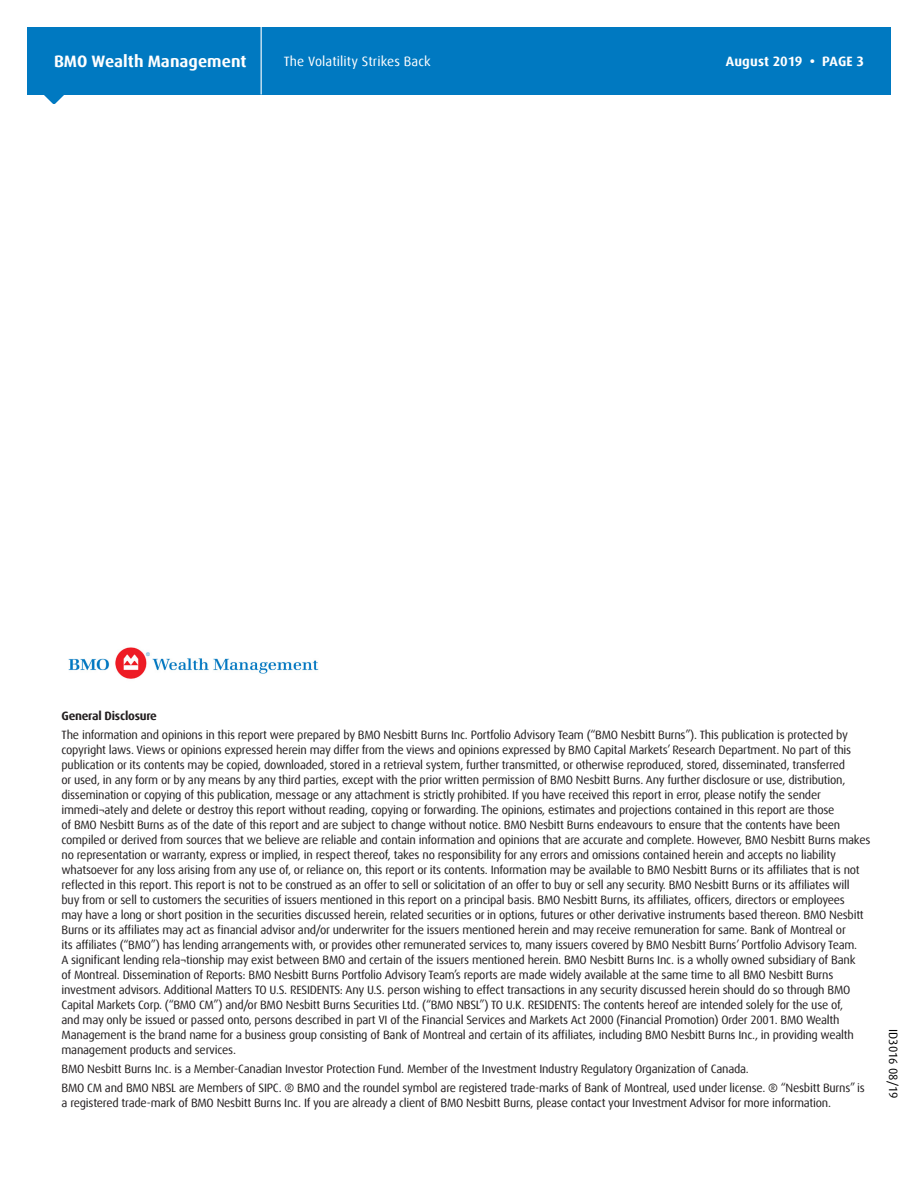
<style>
.page{position:relative;width:918px;height:1188px;background:#fff}
.page>*{position:absolute;margin:0;border:0;box-sizing:border-box;transform-origin:0 0}
.t1{font:700 16.5px "Dax Offc Pro";color:#fff}
.t2{font:13.5px "Dax Offc Pro";letter-spacing:.01em;color:#fff}
.Product_Name{font:700 13.5px "Dax Offc Pro";letter-spacing:.005em;color:#fff}
.t3{font:12px/15px "Dax Offc Pro";letter-spacing:-.02em;color:#231f20}
.t4{font:700 12px "Dax Offc Pro";letter-spacing:-.02em;color:#231f20}
.Paragraph_Headline{font:12px "Dax Offc Pro";color:#000}
</style>
<div class="page">
<div style="left:27px;top:27px;width:864px;height:67px;background:#0079c1"></div>
<svg style="left:43px;top:94px;width:22px;height:10px"></svg>
<hr style="left:261px;top:27px;width:1px;height:67px;background:#fff">
<img style="left:68px;top:647px;width:251px;height:32px">
<h1 class="t1" style="left:54px;top:51px;width:194px">BMO Wealth Management</h1>
<p class="t2" style="left:284px;top:53px;width:149px">The Volatility Strikes Back</p>
<p class="Product_Name" style="left:726px;top:53px;width:140px">August 2019 • PAGE 3</p>
<p class="t4" style="left:62px;top:708px;width:97px">General Disclosure</p>
<p class="t3" style="left:62px;top:727px;width:810px">The information and opinions in this report were prepared by BMO Nesbitt Burns Inc. Portfolio Advisory Team (“BMO Nesbitt Burns”). This publication is protected by copyright laws. Views or opinions expressed herein may differ from the views and opinions expressed by BMO Capital Markets’ Research Department. No part of this publication or its contents may be copied, downloaded, stored in a retrieval system, further transmitted, or otherwise reproduced, stored, disseminated, transferred<br>or used, in any form or by any means by any third parties, except with the prior written permission of BMO Nesbitt Burns. Any further disclosure or use, distribution, dissemination or copying of this publication, message or any attachment is strictly prohibited. If you have received this report in error, please notify the sender immedi¬ately and delete or destroy this report without reading, copying or forwarding. The opinions, estimates and projections contained in this report are those<br>of BMO Nesbitt Burns as of the date of this report and are subject to change without notice. BMO Nesbitt Burns endeavours to ensure that the contents have been compiled or derived from sources that we believe are reliable and contain information and opinions that are accurate and complete. However, BMO Nesbitt Burns makes no representation or warranty, express or implied, in respect thereof, takes no responsibility for any errors and omissions contained herein and accepts no liability whatsoever for any loss arising from any use of, or reliance on, this report or its contents. Information may be available to BMO Nesbitt Burns or its affiliates that is not reflected in this report. This report is not to be construed as an offer to sell or solicitation of an offer to buy or sell any security. BMO Nesbitt Burns or its affiliates will buy from or sell to customers the securities of issuers mentioned in this report on a principal basis. BMO Nesbitt Burns, its affiliates, officers, directors or employees<br>may have a long or short position in the securities discussed herein, related securities or in options, futures or other derivative instruments based thereon. BMO Nesbitt Burns or its affiliates may act as financial advisor and/or underwriter for the issuers mentioned herein and may receive remuneration for same. Bank of Montreal or<br>its affiliates (“BMO”) has lending arrangements with, or provides other remunerated services to, many issuers covered by BMO Nesbitt Burns’ Portfolio Advisory Team.<br>A significant lending rela¬tionship may exist between BMO and certain of the issuers mentioned herein. BMO Nesbitt Burns Inc. is a wholly owned subsidiary of Bank<br>of Montreal. Dissemination of Reports: BMO Nesbitt Burns Portfolio Advisory Team’s reports are made widely available at the same time to all BMO Nesbitt Burns investment advisors. Additional Matters TO U.S. RESIDENTS: Any U.S. person wishing to effect transactions in any security discussed herein should do so through BMO Capital Markets Corp. (“BMO CM”) and/or BMO Nesbitt Burns Securities Ltd. (“BMO NBSL”) TO U.K. RESIDENTS: The contents hereof are intended solely for the use of,<br>and may only be issued or passed onto, persons described in part VI of the Financial Services and Markets Act 2000 (Financial Promotion) Order 2001. BMO Wealth Management is the brand name for a business group consisting of Bank of Montreal and certain of its affiliates, including BMO Nesbitt Burns Inc., in providing wealth management products and services.</p>
<p class="t3" style="left:62px;top:1059px;width:805px;line-height:19.4px">BMO Nesbitt Burns Inc. is a Member-Canadian Investor Protection Fund. Member of the Investment Industry Regulatory Organization of Canada.<br>BMO CM and BMO NBSL are Members of SIPC. ® BMO and the roundel symbol are registered trade-marks of Bank of Montreal, used under license. ® “Nesbitt Burns” is</p>
<p class="t3" style="left:62px;top:1096px;width:771px">a registered trade-mark of BMO Nesbitt Burns Inc. If you are already a client of BMO Nesbitt Burns, please contact your Investment Advisor for more information.</p>
<p class="Paragraph_Headline" style="left:901px;top:1029px;width:71px;rotate:90deg">ID3016 08/19</p>
</div>
